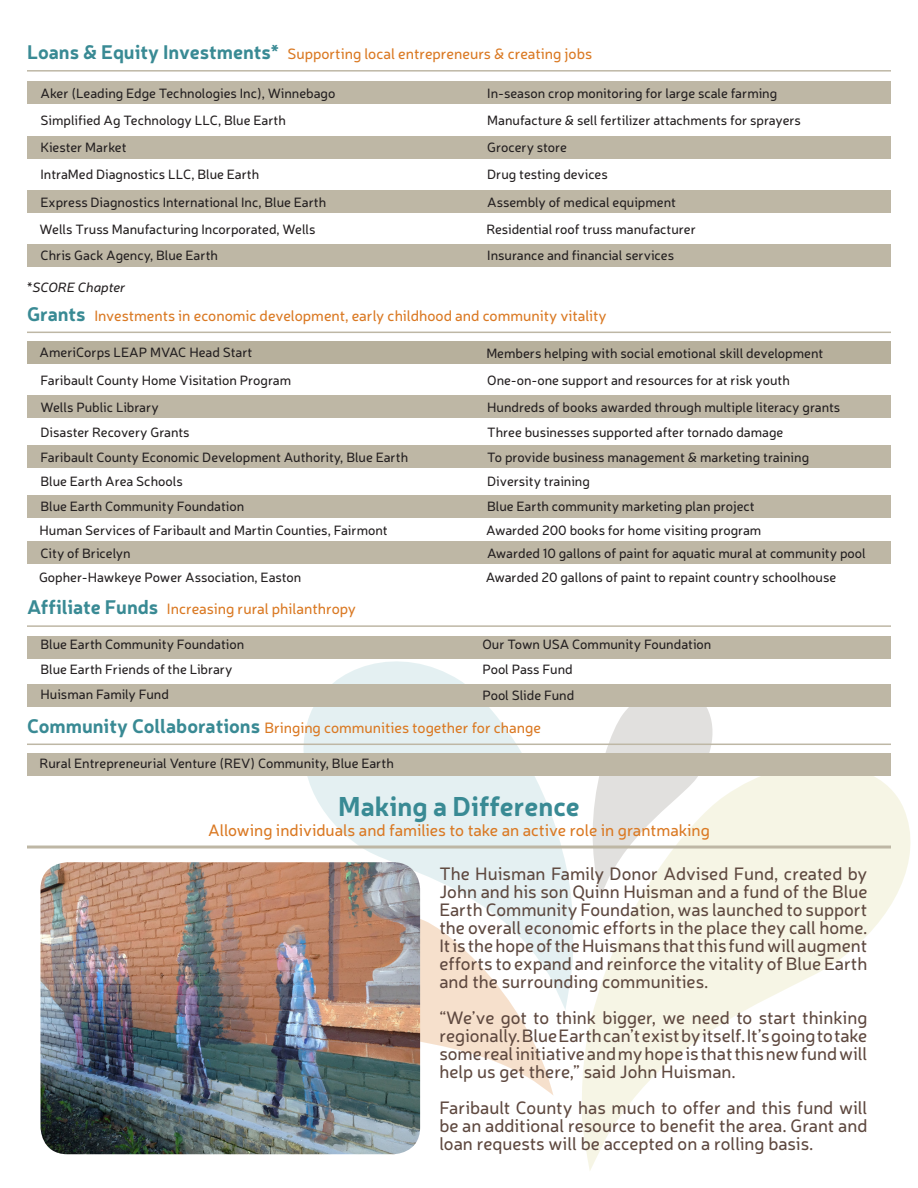
<style>
.page{position:relative;width:918px;height:1188px;background:#fff}
.page>*{position:absolute;margin:0;border:0;box-sizing:border-box;transform-origin:0 0}
.t1{font:700 27px "Neris";color:#398a94}
.t2{font:18px/18px "Neris";color:#5e483f;text-align:justify}
.t3{font:16.5px "Neris";color:#da7923}
.t4{font:15px "Neris";color:#da7923}
.t5{font:13.5px "Neris";color:#231f20}
.t6{font:italic 13.5px "Neris";color:#231f20}
.s1{font-weight:700;font-size:19.5px;color:#398a94}
</style>
<div class="page">
<svg style="left:303px;top:661px;width:271px;height:349px;fill:#e4f0f2"></svg>
<svg style="left:581px;top:776px;width:329px;height:394px"></svg>
<svg style="left:420px;top:903px;width:134px;height:193px"></svg>
<svg style="left:592px;top:707px;width:127px;height:189px"></svg>
<div style="left:27px;top:81px;width:864px;height:23px;background:#beb7a5"></div>
<hr style="left:27px;top:70px;width:864px;height:2px;background:#beb7a5">
<hr style="left:27px;top:332px;width:864px;height:1px;background:#beb7a5">
<hr style="left:27px;top:625px;width:864px;height:2px;background:#beb7a5">
<div style="left:27px;top:136px;width:864px;height:22px;background:#beb7a5"></div>
<div style="left:27px;top:190px;width:864px;height:23px;background:#beb7a5"></div>
<div style="left:27px;top:445px;width:864px;height:23px;background:#beb7a5"></div>
<hr style="left:27px;top:846px;width:864px;height:3px;background:#beb7a5">
<img style="left:40px;top:862px;width:380px;height:292px">
<div style="left:27px;top:341px;width:864px;height:23px;background:#b7b09c"></div>
<div style="left:27px;top:396px;width:864px;height:22px;background:#beb7a5"></div>
<div style="left:27px;top:636px;width:864px;height:22px;background:#beb7a5"></div>
<div style="left:27px;top:495px;width:864px;height:22px;background:#beb7a5"></div>
<div style="left:27px;top:244px;width:864px;height:22px;background:#beb7a5"></div>
<hr style="left:27px;top:744px;width:864px;height:1px;background:#beb7a5">
<div style="left:27px;top:753px;width:864px;height:23px;background:#beb7a5"></div>
<div style="left:27px;top:684px;width:864px;height:23px;background:#beb7a5"></div>
<div style="left:27px;top:542px;width:864px;height:22px;background:#beb7a5"></div>
<p class="t4" style="left:27px;top:44px;width:567px"><span class="s1">Loans &amp; Equity Investments*</span> Supporting local entrepreneurs &amp; creating jobs</p>
<p class="t5" style="left:40px;top:84px;width:296px">Aker (Leading Edge Technologies Inc), Winnebago</p>
<p class="t5" style="left:487px;top:84px;width:292px">In-season crop monitoring for large scale farming</p>
<p class="t5" style="left:40px;top:111px;width:247px">Simplified Ag Technology LLC, Blue Earth</p>
<p class="t5" style="left:487px;top:111px;width:315px">Manufacture &amp; sell fertilizer attachments for sprayers</p>
<p class="t5" style="left:40px;top:139px;width:88px">Kiester Market</p>
<p class="t5" style="left:487px;top:139px;width:81px">Grocery store</p>
<p class="t5" style="left:40px;top:166px;width:220px">IntraMed Diagnostics LLC, Blue Earth</p>
<p class="t5" style="left:487px;top:166px;width:122px">Drug testing devices</p>
<p class="t5" style="left:40px;top:193px;width:287px">Express Diagnostics International Inc, Blue Earth</p>
<p class="t5" style="left:487px;top:193px;width:190px">Assembly of medical equipment</p>
<p class="t5" style="left:40px;top:220px;width:278px">Wells Truss Manufacturing Incorporated, Wells</p>
<p class="t5" style="left:486px;top:220px;width:211px">Residential roof truss manufacturer</p>
<p class="t5" style="left:40px;top:247px;width:179px">Chris Gack Agency, Blue Earth</p>
<p class="t5" style="left:487px;top:247px;width:188px">Insurance and financial services</p>
<p class="t6" style="left:27px;top:278px;width:100px">*SCORE Chapter</p>
<p class="t4" style="left:27px;top:306px;width:581px"><span class="s1">Grants</span> Investments in economic development, early childhood and community vitality</p>
<p class="t5" style="left:40px;top:343px;width:214px">AmeriCorps LEAP MVAC Head Start</p>
<p class="t5" style="left:486px;top:344px;width:339px">Members helping with social emotional skill development</p>
<p class="t5" style="left:40px;top:371px;width:252px">Faribault County Home Visitation Program</p>
<p class="t5" style="left:487px;top:371px;width:304px">One-on-one support and resources for at risk youth</p>
<p class="t5" style="left:40px;top:423px;width:151px">Disaster Recovery Grants</p>
<p class="t5" style="left:40px;top:398px;width:120px">Wells Public Library</p>
<p class="t5" style="left:487px;top:398px;width:355px">Hundreds of books awarded through multiple literacy grants</p>
<p class="t5" style="left:487px;top:423px;width:298px">Three businesses supported after tornado damage</p>
<p class="t5" style="left:40px;top:448px;width:369px">Faribault County Economic Development Authority, Blue Earth</p>
<p class="t5" style="left:487px;top:448px;width:323px">To provide business management &amp; marketing training</p>
<p class="t5" style="left:40px;top:472px;width:144px">Blue Earth Area Schools</p>
<p class="t5" style="left:487px;top:472px;width:104px">Diversity training</p>
<p class="t5" style="left:40px;top:498px;width:205px">Blue Earth Community Foundation</p>
<p class="t5" style="left:487px;top:498px;width:269px">Blue Earth community marketing plan project</p>
<p class="t5" style="left:40px;top:522px;width:350px">Human Services of Faribault and Martin Counties, Fairmont</p>
<p class="t5" style="left:486px;top:522px;width:277px">Awarded 200 books for home visiting program</p>
<p class="t5" style="left:40px;top:544px;width:92px">City of Bricelyn</p>
<p class="t5" style="left:487px;top:544px;width:380px">Awarded 10 gallons of paint for aquatic mural at community pool</p>
<p class="t5" style="left:39px;top:568px;width:264px">Gopher-Hawkeye Power Association, Easton</p>
<p class="t5" style="left:486px;top:568px;width:352px">Awarded 20 gallons of paint to repaint country schoolhouse</p>
<p class="t4" style="left:27px;top:599px;width:331px"><span class="s1">Affiliate Funds</span> Increasing rural philanthropy</p>
<p class="t5" style="left:40px;top:635px;width:205px">Blue Earth Community Foundation</p>
<p class="t5" style="left:40px;top:661px;width:193px">Blue Earth Friends of the Library</p>
<p class="t5" style="left:482px;top:635px;width:230px">Our Town USA Community Foundation</p>
<p class="t5" style="left:482px;top:661px;width:92px">Pool Pass Fund</p>
<p class="t5" style="left:40px;top:685px;width:130px">Huisman Family Fund</p>
<p class="t5" style="left:482px;top:686px;width:93px">Pool Slide Fund</p>
<p class="t4" style="left:27px;top:717px;width:516px"><span class="s1">Community Collaborations</span> Bringing communities together for change</p>
<p class="t5" style="left:40px;top:754px;width:356px">Rural Entrepreneurial Venture (REV) Community, Blue Earth</p>
<p class="t1" style="left:338px;top:787px;width:243px">Making a Difference</p>
<p class="t3" style="left:208px;top:819px;width:503px">Allowing individuals and families to take an active role in grantmaking</p>
<p class="t2" style="left:439px;top:864px;width:430px">The Huisman Family Donor Advised Fund, created by John and his son Quinn Huisman and a fund of the Blue Earth Community Foundation, was launched to support the overall economic efforts in the place they call home.<br>It is the hope of the Huismans that this fund will augment efforts to expand and reinforce the vitality of Blue Earth and the surrounding communities.</p>
<p class="t2" style="left:439px;top:1008px;width:430px">“We’ve got to think bigger, we need to start thinking regionally. Blue Earth can’t exist by itself. It’s going to take some real initiative and my hope is that this new fund will help us get there,” said John Huisman.</p>
<p class="t2" style="left:439px;top:1098px;width:430px">Faribault County has much to offer and this fund will be an additional resource to benefit the area. Grant and loan requests will be accepted on a rolling basis.</p>
</div>
